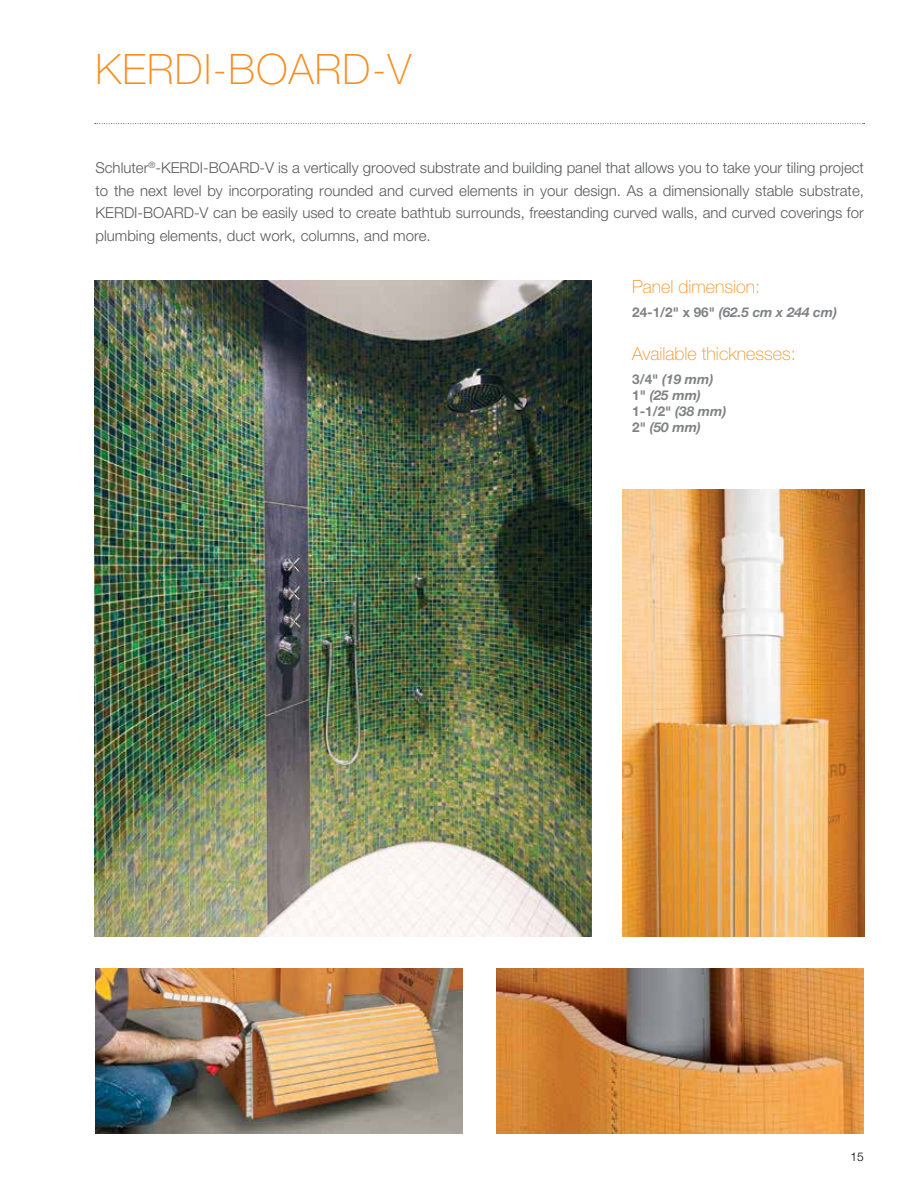
<style>
.page{position:relative;width:918px;height:1188px;background:#fff}
.page>*{position:absolute;margin:0;border:0;box-sizing:border-box;transform-origin:0 0}
.t1{font:100 42px "Helvetica Neue LT Pro";letter-spacing:.03em;color:#f78d1e}
.t2{font:100 18px "Helvetica Neue LT Pro";color:#f78d1e}
.t3{font:300 15px/22.5px "Helvetica Neue LT Pro";color:#58595b;text-align:justify}
.t4{font:italic 700 13.5px/16.2px "Helvetica Neue LT Pro";color:#808285}
.t5{font:300 12px "Helvetica Neue LT Pro";color:#000}
.s1{font-style:normal}
</style>
<div class="page">
<svg style="left:95px;top:123px;width:770px;height:1px"></svg>
<img style="left:94px;top:280px;width:498px;height:656px">
<img style="left:95px;top:968px;width:367px;height:166px">
<img style="left:496px;top:968px;width:368px;height:166px">
<img style="left:623px;top:489px;width:242px;height:447px">
<h1 class="t1" style="left:95px;top:45px;width:317px">KERDI-BOARD-V</h1>
<p class="t3" style="left:95px;top:156px;width:770px">Schluter<sup>®</sup>-KERDI-BOARD-V is a vertically grooved substrate and building panel that allows you to take your tiling project to the next level by incorporating rounded and curved elements in your design. As a dimensionally stable substrate, KERDI-BOARD-V can be easily used to create bathtub surrounds, freestanding curved walls, and curved coverings for plumbing elements, duct work, columns, and more.</p>
<p class="t2" style="left:632px;top:276px;width:130px">Panel dimension:</p>
<p class="t4" style="left:632px;top:304px;width:206px"><span class="s1">24-1/2" x 96"</span> (62.5 cm x 244 cm)</p>
<p class="t2" style="left:632px;top:343px;width:165px">Available thicknesses:</p>
<p class="t4" style="left:632px;top:371px;width:96px"><span class="s1">3/4"</span> (19 mm)<br><span class="s1">1"</span> (25 mm)<br><span class="s1">1-1/2"</span> (38 mm)<br><span class="s1">2"</span> (50 mm)</p>
<p class="t5" style="left:851px;top:1149px;width:15px">15</p>
</div>
